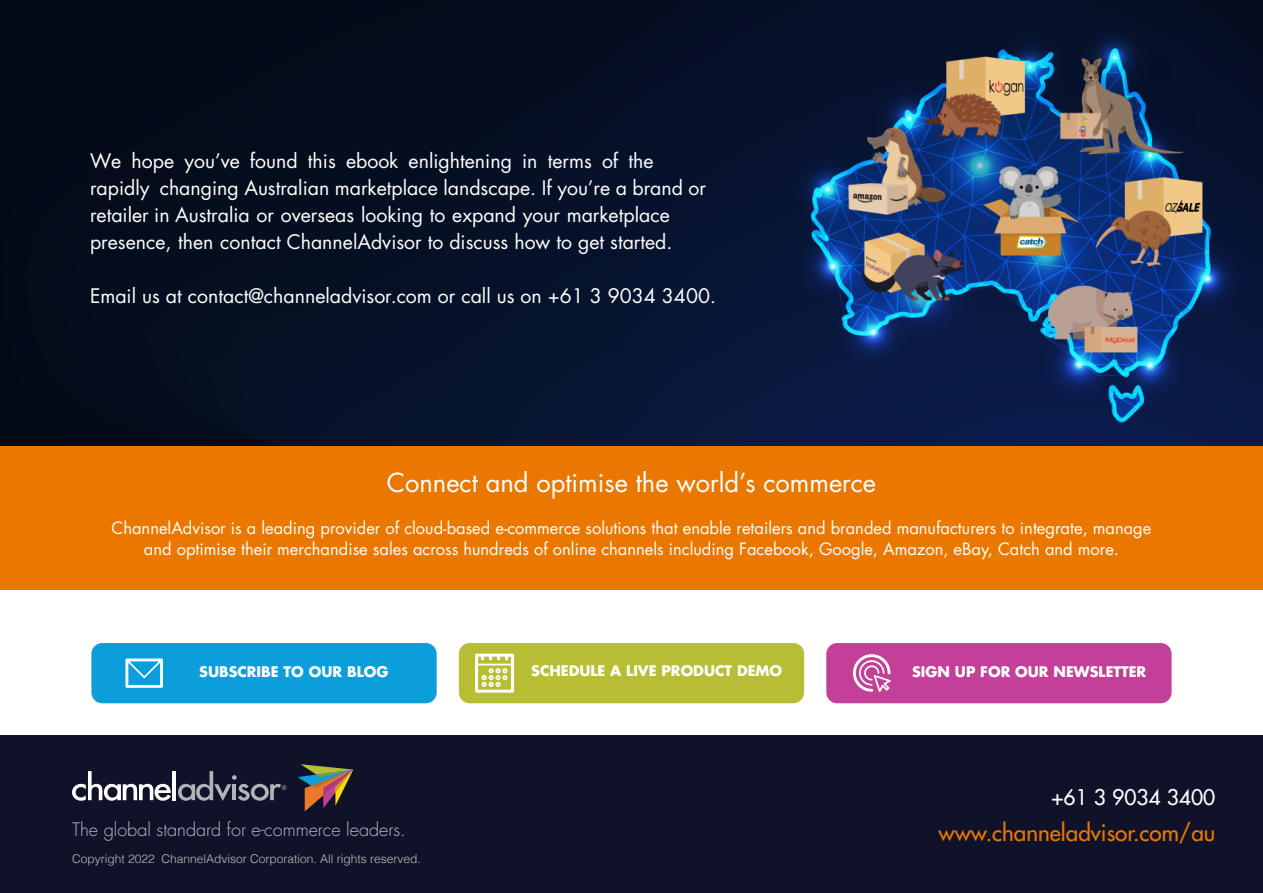
<style>
.page{position:relative;width:1263px;height:893px;background:#fff}
.page>*{position:absolute;margin:0;border:0;box-sizing:border-box;transform-origin:0 0}
.t1{font:25.5px "Futura Std";color:#fff}
.t2{font:500 22.5px "Futura Std";color:#ea7800}
.t3{font:500 21px "Futura Std";color:#fff}
.t4{font:19.5px/27px "Futura Std";color:#fff}
.t5{font:300 18px "Futura Std";color:#bcbec0}
.t6{font:16.5px/21px "Futura Std";color:#fff;text-align:center}
.t7{font:700 14.25px "Futura Std";color:#fff}
.t8{font:300 12px "Helvetica";color:#bcbec0}
</style>
<div class="page">
<img style="left:0;top:0;width:1263px;height:446px">
<div style="left:0;top:446px;width:1263px;height:144px;background:#ea7800"></div>
<div style="left:0;top:736px;width:1263px;height:157px;background:#0f1229"></div>
<svg style="left:298px;top:764px;width:55px;height:47px"></svg>
<svg style="left:72px;top:771px;width:99px;height:30px"></svg>
<hr style="left:172px;top:771px;width:4px;height:29px;background:#fff">
<svg style="left:178px;top:771px;width:108px;height:30px"></svg>
<div style="left:459px;top:643px;width:345px;height:60px;background:#b7be34;border-radius:11px"></div>
<svg style="left:475px;top:654px;width:39px;height:39px"></svg>
<div style="left:826px;top:643px;width:345px;height:60px;background:#c24097;border-radius:11px"></div>
<svg style="left:853px;top:654px;width:38px;height:38px"></svg>
<div style="left:91px;top:643px;width:346px;height:60px;background:#0c9eda;border-radius:11px"></div>
<svg style="left:125px;top:658px;width:38px;height:30px"></svg>
<p class="t4" style="left:90px;top:148px;width:618px">We hope you’ve found this ebook enlightening in terms of the rapidly changing Australian marketplace landscape. If you’re a brand or retailer in Australia or overseas looking to expand your marketplace presence, then contact ChannelAdvisor to discuss how to get started.</p>
<p class="t4" style="left:90px;top:283px;width:627px">Email us at contact@channeladvisor.com or call us on +61 3 9034 3400.</p>
<h1 class="t1" style="left:387px;top:466px;width:491px">Connect and optimise the world’s commerce</h1>
<p class="t6" style="left:112px;top:518px;width:1041px">ChannelAdvisor is a leading provider of cloud-based e-commerce solutions that enable retailers and branded manufacturers to integrate, manage and optimise their merchandise sales across hundreds of online channels including Facebook, Google, Amazon, eBay, Catch and more.</p>
<p class="t7" style="left:199px;top:662px;width:191px">SUBSCRIBE TO OUR BLOG</p>
<p class="t7" style="left:531px;top:661px;width:252px">SCHEDULE A LIVE PRODUCT DEMO</p>
<p class="t7" style="left:912px;top:662px;width:236px">SIGN UP FOR OUR NEWSLETTER</p>
<p class="t5" style="left:72px;top:819px;width:335px">The global standard for e-commerce leaders.</p>
<p class="t8" style="left:72px;top:848px;width:350px">Copyright 2022 ChannelAdvisor Corporation. All rights reserved.</p>
<p class="t3" style="left:1051px;top:784px;width:165px">+61 3 9034 3400</p>
<p class="t2" style="left:938px;top:818px;width:278px">www.channeladvisor.com/au</p>
</div>
